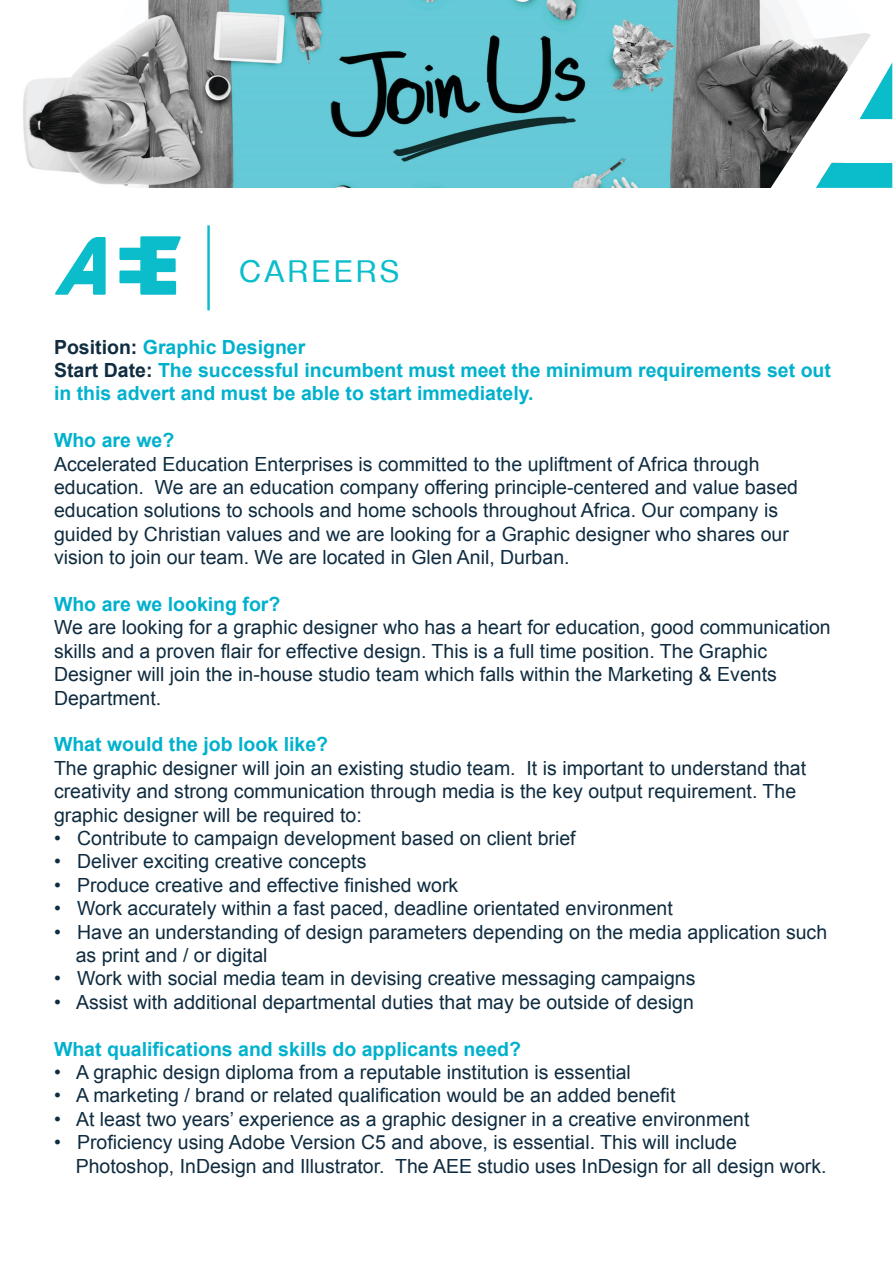
<style>
.page{position:relative;width:893px;height:1263px;background:#fff}
.page>*{position:absolute;margin:0;border:0;box-sizing:border-box;transform-origin:0 0}
.t1{font:500 30.15px "Olnova";letter-spacing:.125em;color:#0bbdcb}
.t2{font:19.5px/23.4px "Arial";color:#0f2c40}
.t3{font:700 19.5px/23.4px "Arial";color:#00b1cd}
.s1{color:#0f2c40}
</style>
<div class="page">
<img style="left:23px;top:0;width:759px;height:188px">
<svg style="left:768px;top:9px;width:125px;height:179px"></svg>
<svg style="left:55px;top:237px;width:51px;height:58px"></svg>
<svg style="left:119px;top:236px;width:62px;height:59px"></svg>
<hr style="left:207px;top:225px;width:3px;height:85px;background:#0bbdcb">
<p class="t1" style="left:240px;top:253px;width:161px">CAREERS</p>
<p class="t3" style="left:54px;top:336px;width:253px"><span class="s1">Position:</span> Graphic Designer</p>
<p class="t3" style="left:54px;top:359px;width:778px"><span class="s1">Start Date:</span> The successful incumbent must meet the minimum requirements set out in this advert and must be able to start immediately.</p>
<p class="t3" style="left:54px;top:429px;width:122px">Who are we?</p>
<p class="t2" style="left:54px;top:452px;width:745px">Accelerated Education Enterprises is committed to the upliftment of Africa through education. We are an education company offering principle-centered and value based education solutions to schools and home schools throughout Africa. Our company is guided by Christian values and we are looking for a Graphic designer who shares our vision to join our team. We are located in Glen Anil, Durban.</p>
<p class="t3" style="left:54px;top:593px;width:228px">Who are we looking for?</p>
<p class="t2" style="left:54px;top:616px;width:778px">We are looking for a graphic designer who has a heart for education, good communication skills and a proven flair for effective design. This is a full time position. The Graphic Designer will join the in-house studio team which falls within the Marketing &amp; Events Department.</p>
<p class="t3" style="left:54px;top:733px;width:276px">What would the job look like?</p>
<p class="t2" style="left:54px;top:756px;width:754px">The graphic designer will join an existing studio team. It is important to understand that creativity and strong communication through media is the key output requirement. The graphic designer will be required to:</p>
<p class="t2" style="left:54px;top:827px;width:523px">• Contribute to campaign development based on client brief</p>
<p class="t2" style="left:54px;top:850px;width:314px">• Deliver exciting creative concepts</p>
<p class="t2" style="left:54px;top:873px;width:406px">• Produce creative and effective finished work</p>
<p class="t2" style="left:54px;top:897px;width:620px">• Work accurately within a fast paced, deadline orientated environment</p>
<p class="t2" style="left:54px;top:920px;width:775px">• Have an understanding of design parameters depending on the media application such</p>
<p class="t2" style="left:76px;top:944px;width:193px">as print and / or digital</p>
<p class="t2" style="left:54px;top:967px;width:643px">• Work with social media team in devising creative messaging campaigns</p>
<p class="t2" style="left:54px;top:990px;width:641px">• Assist with additional departmental duties that may be outside of design</p>
<p class="t3" style="left:54px;top:1038px;width:469px">What qualifications and skills do applicants need?</p>
<p class="t2" style="left:54px;top:1061px;width:578px">• A graphic design diploma from a reputable institution is essential</p>
<p class="t2" style="left:54px;top:1084px;width:623px">• A marketing / brand or related qualification would be an added benefit</p>
<p class="t2" style="left:54px;top:1107px;width:697px">• At least two years’ experience as a graphic designer in a creative environment</p>
<p class="t2" style="left:54px;top:1131px;width:684px">• Proficiency using Adobe Version C5 and above, is essential. This will include</p>
<p class="t2" style="left:76px;top:1154px;width:752px">Photoshop, InDesign and Illustrator. The AEE studio uses InDesign for all design work.</p>
</div>
